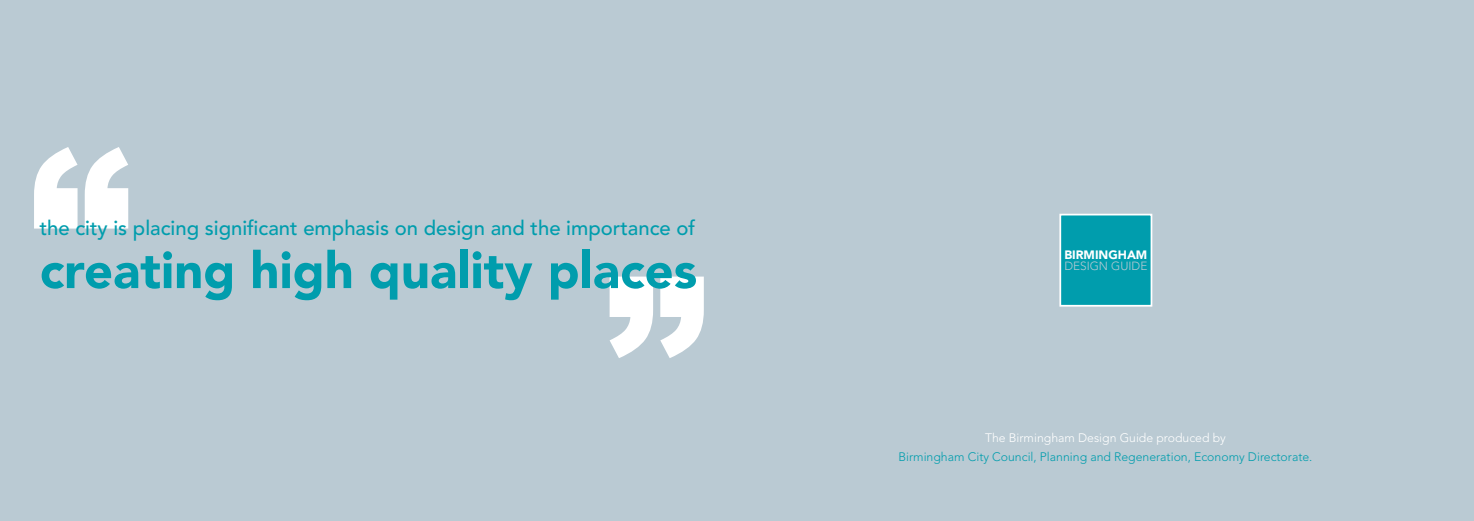
<style>
.page{position:relative;width:1474px;height:521px;background:#fff}
.page>*{position:absolute;margin:0;border:0;box-sizing:border-box;transform-origin:0 0}
.t1{font:900 204.75px "Arial";color:#fff}
.t2{font:900 50.75px "Avenir";color:#009dad}
.t3{font:500 20.3px "Avenir";color:#009dad}
.t4{font:300 12.25px "Avenir LT Std";color:#009dad}
.t5{font:300 12.25px "Avenir LT Std";color:#fff}
.t6{font:900 12.08px "Avenir";color:#fff}
.t7{font:300 11.81px "Avenir LT Std";color:#bacad3}
</style>
<div class="page">
<div style="left:0;top:0;width:1473px;height:521px;background:#bacad3"></div>
<div style="left:1059px;top:214px;width:93px;height:93px;background:#009dad;border:2px solid #fff"></div>
<h1 class="t1" style="left:29px;top:74px;width:104px">“</h1>
<h3 class="t3" style="left:40px;top:217px;width:657px">the city is placing significant emphasis on design and the importance of</h3>
<h1 class="t1" style="left:709px;top:431px;width:104px;rotate:-180deg">“</h1>
<h2 class="t2" style="left:40px;top:240px;width:659px">creating high quality places</h2>
<p class="t6" style="left:1064px;top:247px;width:84px">BIRMINGHAM</p>
<p class="t7" style="left:1064px;top:259px;width:84px">DESIGN GUIDE</p>
<p class="t5" style="left:985px;top:431px;width:242px">The Birmingham Design Guide produced by</p>
<p class="t4" style="left:898px;top:450px;width:415px">Birmingham City Council, Planning and Regeneration, Economy Directorate.</p>
</div>
